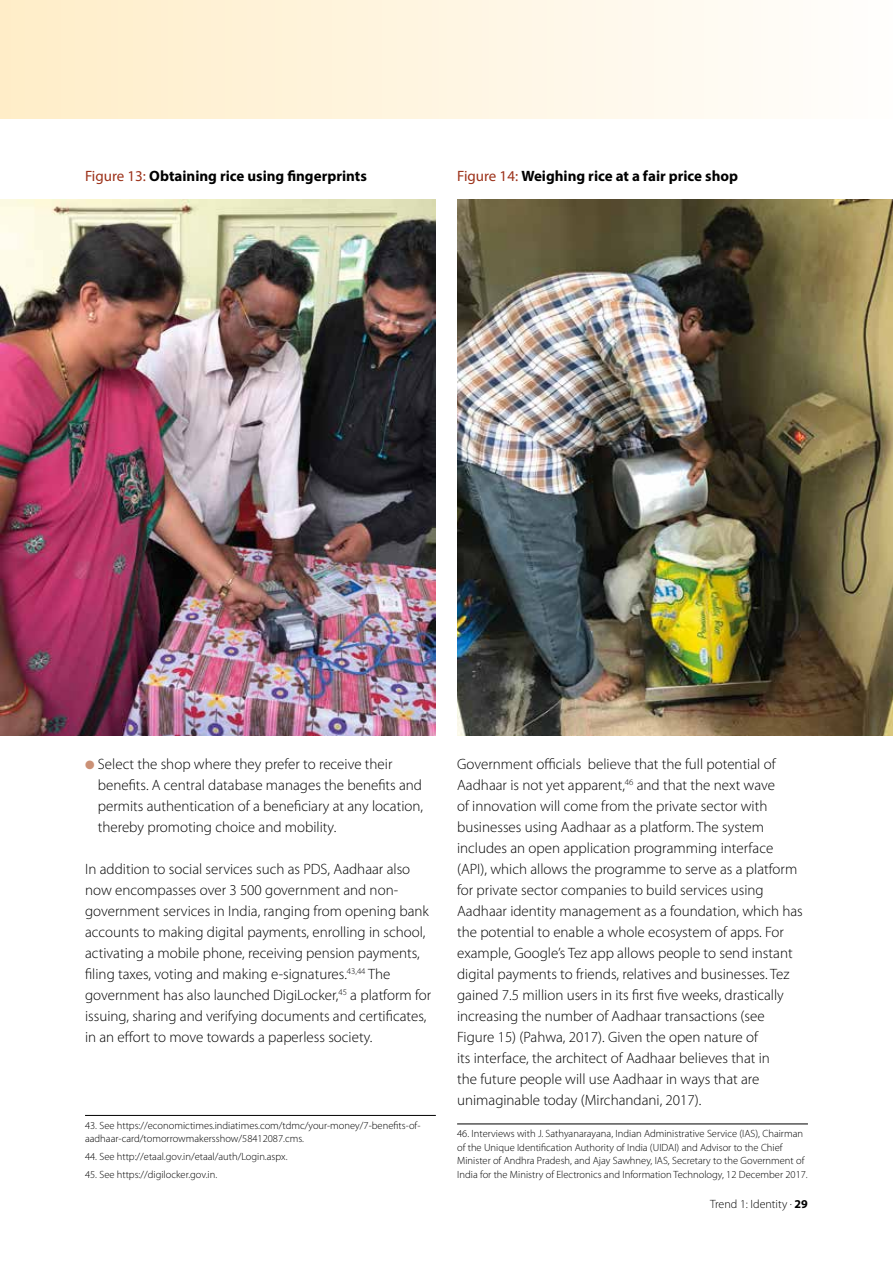
<style>
.page{position:relative;width:893px;height:1263px;background:#fff}
.page>*{position:absolute;margin:0;border:0;box-sizing:border-box;transform-origin:0 0}
.t1{font:300 15px/21px "Myriad Pro";color:#000}
.t2{font:700 15px "Myriad Pro";color:#000}
.t3{font:300 12px "Myriad Pro";color:#000}
.t4{font:300 10.5px/13.5px "Myriad Pro";color:#000}
.s1{font-weight:400;color:#9c3119}
.s2{color:#cb9176}
.s3{font-weight:700}
</style>
<div class="page">
<hr style="left:85px;top:1115px;width:351px;height:1px;background:#000">
<hr style="left:457px;top:1124px;width:351px;height:1px;background:#000">
<div style="left:0;top:0;width:893px;height:118px;background:linear-gradient(to right,#ffedc8,#fffefd)"></div>
<img style="left:0;top:200px;width:435px;height:536px">
<img style="left:457px;top:200px;width:436px;height:536px">
<p class="t2" style="left:85px;top:166px;width:283px"><span class="s1">Figure 13:</span> Obtaining rice using fingerprints</p>
<p class="t2" style="left:457px;top:166px;width:282px"><span class="s1">Figure 14:</span> Weighing rice at a fair price shop</p>
<p class="t1" style="left:98px;top:753px;width:327px;text-indent:-13px"><span class="s2">●</span> Select the shop where they prefer to receive their benefits. A central database manages the benefits and permits authentication of a beneficiary at any location, thereby promoting choice and mobility.</p>
<p class="t1" style="left:85px;top:858px;width:348px">In addition to social services such as PDS, Aadhaar also now encompasses over 3 500 government and non&shy;government services in India, ranging from opening bank accounts to making digital payments, enrolling in school, activating a mobile phone, receiving pension payments, filing taxes, voting and making e-signatures.<sup>43,44</sup> The government has also launched DigiLocker,<sup>45</sup> a platform for issuing, sharing and verifying documents and certificates, in an effort to move towards a paperless society.</p>
<p class="t4" style="left:85px;top:1118px;width:337px">43. See https://economictimes.indiatimes.com/tdmc/your-money/7-benefits-of&shy;aadhaar-card/tomorrowmakersshow/58412087.cms.</p>
<p class="t4" style="left:85px;top:1150px;width:204px">44. See http://etaal.gov.in/etaal/auth/Login.aspx.</p>
<p class="t4" style="left:85px;top:1167px;width:134px">45. See https://digilocker.gov.in.</p>
<p class="t1" style="left:457px;top:753px;width:347px">Government officials believe that the full potential of Aadhaar is not yet apparent,<sup>46</sup> and that the next wave<br>of innovation will come from the private sector with businesses using Aadhaar as a platform. The system includes an open application programming interface (API), which allows the programme to serve as a platform for private sector companies to build services using Aadhaar identity management as a foundation, which has the potential to enable a whole ecosystem of apps. For example, Google’s Tez app allows people to send instant digital payments to friends, relatives and businesses. Tez gained 7.5 million users in its first five weeks, drastically increasing the number of Aadhaar transactions (see Figure 15) (Pahwa, 2017). Given the open nature of<br>its interface, the architect of Aadhaar believes that in<br>the future people will use Aadhaar in ways that are unimaginable today (Mirchandani, 2017).</p>
<p class="t4" style="left:457px;top:1127px;width:352px">46. Interviews with J. Sathyanarayana, Indian Administrative Service (IAS), Chairman of the Unique Identification Authority of India (UIDAI) and Advisor to the Chief Minister of Andhra Pradesh, and Ajay Sawhney, IAS, Secretary to the Government of India for the Ministry of Electronics and Information Technology, 12 December 2017.</p>
<p class="t3" style="left:710px;top:1197px;width:99px">Trend 1: Identity . <span class="s3">29</span></p>
</div>
